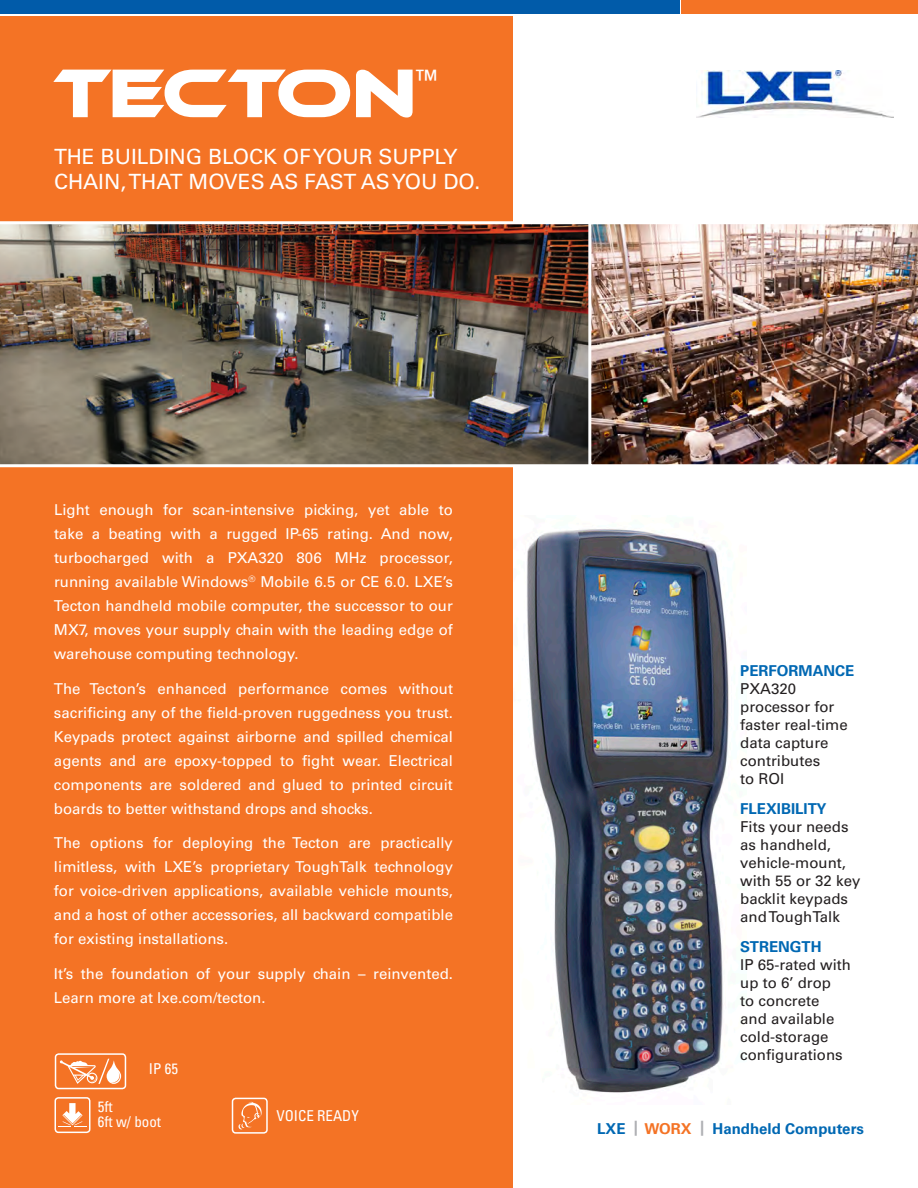
<style>
.page{position:relative;width:918px;height:1188px;background:#fff}
.page>*{position:absolute;margin:0;border:0;box-sizing:border-box;transform-origin:0 0}
.t1{font:66px "Ethnocentric";color:#fff}
.t2{font:condensed 25.35px "Univers LT Std";color:#fff}
.t3{font:21px/25.2px "Univers LT Std";color:#fff}
.t4{font:15px/24px "Univers LT Std";color:#fff;text-align:justify}
.t5{font:15px/18px "Univers LT Std";color:#231f20}
.t6{font:700 15px "Univers LT Std";color:#0168b3}
.t7{font:condensed 15px "Univers LT Std";color:#fff}
.s1{color:#aeafb3}
.s2{color:#f47325}
</style>
<div class="page">
<img style="left:526px;top:529px;width:203px;height:564px">
<div style="left:0;top:16px;width:513px;height:1172px;background:#f47325"></div>
<img style="left:0;top:221px;width:588px;height:246px">
<div style="left:0;top:0;width:679px;height:14px;background:#015ba9"></div>
<div style="left:681px;top:0;width:237px;height:14px;background:#f47325"></div>
<img style="left:697px;top:70px;width:196px;height:47px">
<svg style="left:58px;top:1103px;width:29px;height:24px"></svg>
<div style="left:55px;top:1097px;width:35px;height:36px;border:2px solid #fff;border-radius:3px"></div>
<svg style="left:239px;top:1102px;width:23px;height:27px"></svg>
<div style="left:232px;top:1098px;width:36px;height:36px;border:2px solid #fff;border-radius:3px"></div>
<svg style="left:60px;top:1059px;width:61px;height:25px"></svg>
<div style="left:55px;top:1053px;width:71px;height:36px;border:2px solid #fff;border-radius:3px"></div>
<img style="left:588px;top:224px;width:330px;height:241px">
<p class="t1" style="left:54px;top:59px;width:364px">TECTON</p>
<p class="t2" style="left:416px;top:63px;width:22px">™</p>
<p class="t3" style="left:54px;top:144px;width:428px">THE BUILDING BLOCK OF YOUR SUPPLY<br>CHAIN, THAT MOVES AS FAST AS YOU DO.</p>
<p class="t4" style="left:54px;top:498px;width:401px">Light enough for scan-intensive picking, yet able to take a beating with a rugged IP-65 rating. And now, turbocharged with a PXA320 806 MHz processor, running available Windows<sup>®</sup> Mobile 6.5 or CE 6.0. LXE’s Tecton handheld mobile computer, the successor to our MX7, moves your supply chain with the leading edge of warehouse computing technology.</p>
<p class="t4" style="left:54px;top:676px;width:401px">The Tecton’s enhanced performance comes without sacrificing any of the field-proven ruggedness you trust.<br>Keypads protect against airborne and spilled chemical agents and are epoxy-topped to fight wear. Electrical components are soldered and glued to printed circuit boards to better withstand drops and shocks.</p>
<p class="t4" style="left:54px;top:831px;width:401px">The options for deploying the Tecton are practically limitless, with LXE’s proprietary ToughTalk technology for voice-driven applications, available vehicle mounts, and a host of other accessories, all backward compatible for existing installations.</p>
<p class="t4" style="left:54px;top:962px;width:401px">It’s the foundation of your supply chain – reinvented.<br>Learn more at lxe.com/tecton.</p>
<p class="t7" style="left:149px;top:1060px;width:31px">IP 65</p>
<p class="t7" style="left:98px;top:1098px;width:17px">5ft</p>
<p class="t7" style="left:98px;top:1113px;width:65px">6ft w/ boot</p>
<p class="t7" style="left:276px;top:1106px;width:84px">VOICE READY</p>
<p class="t6" style="left:740px;top:662px;width:116px">PERFORMANCE</p>
<p class="t5" style="left:740px;top:680px;width:109px">PXA320 processor for faster real-time data capture contributes<br>to ROI</p>
<p class="t6" style="left:740px;top:800px;width:88px">FLEXIBILITY</p>
<p class="t5" style="left:740px;top:818px;width:122px">Fits your needs as handheld, vehicle-mount, with 55 or 32 key backlit keypads and ToughTalk</p>
<p class="t6" style="left:740px;top:938px;width:83px">STRENGTH</p>
<p class="t5" style="left:740px;top:956px;width:112px">IP 65-rated with up to 6’ drop<br>to concrete<br>and available cold-storage configurations</p>
<p class="t6" style="left:597px;top:1120px;width:268px">LXE <span class="s1">|</span> <span class="s2">WORX</span> <span class="s1">|</span> Handheld Computers</p>
</div>
